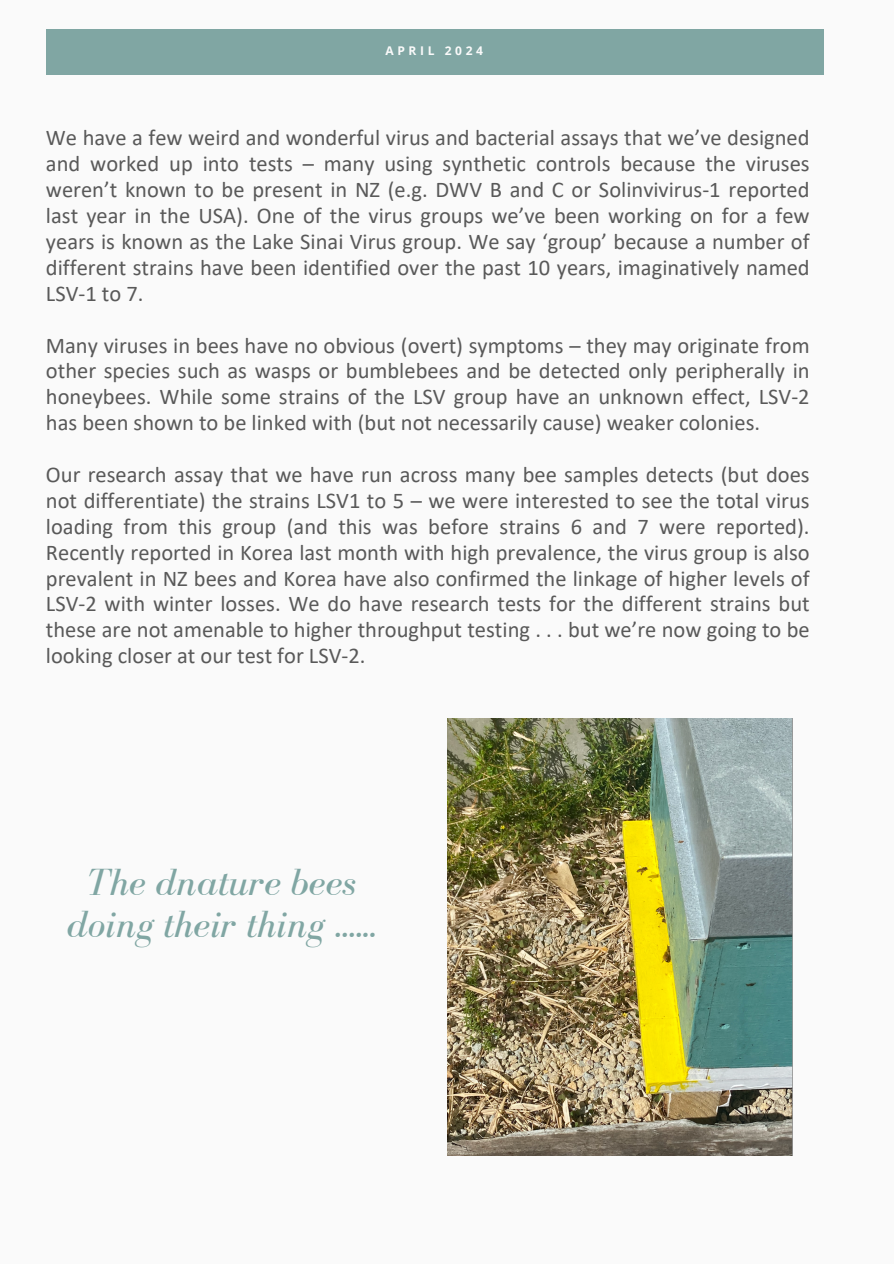
<style>
.page{position:relative;width:894px;height:1264px;background:#fff}
.page>*{position:absolute;margin:0;border:0;box-sizing:border-box;transform-origin:0 0}
.t1{font:italic 39px/42.8px "Bodoni FLF";color:#80a6a3;text-align:center}
.t2{font:22.5px/25.8px "Calibri";color:#595959;text-align:justify}
.t3{font:700 12px "Open Sans";letter-spacing:.3em;color:#fafafa}
</style>
<div class="page">
<div style="left:0;top:0;width:893px;height:1263px;background:#fafafa"></div>
<div style="left:46px;top:30px;width:776px;height:45px;background:#80a6a3"></div>
<img style="left:447px;top:718px;width:345px;height:437px">
<p class="t3" style="left:385px;top:43px;width:99px">APRIL 2024</p>
<h2 class="t2" style="left:46px;top:127px;width:765px">We have a few weird and wonderful virus and bacterial assays that we’ve designed and worked up into tests – many using synthetic controls because the viruses weren’t known to be present in NZ (e.g. DWV B and C or Solinvivirus-1 reported last year in the USA). One of the virus groups we’ve been working on for a few years is known as the Lake Sinai Virus group. We say ‘group’ because a number of different strains have been identified over the past 10 years, imaginatively named LSV-1 to 7.</h2>
<h2 class="t2" style="left:46px;top:334px;width:765px">Many viruses in bees have no obvious (overt) symptoms – they may originate from other species such as wasps or bumblebees and be detected only peripherally in honeybees. While some strains of the LSV group have an unknown effect, LSV-2 has been shown to be linked with (but not necessarily cause) weaker colonies.</h2>
<h1 class="t2" style="left:46px;top:463px;width:765px">Our research assay that we have run across many bee samples detects (but does not differentiate) the strains LSV1 to 5 – we were interested to see the total virus loading from this group (and this was before strains 6 and 7 were reported).<br>Recently reported in Korea last month with high prevalence, the virus group is also prevalent in NZ bees and Korea have also confirmed the linkage of higher levels of LSV-2 with winter losses. We do have research tests for the different strains but these are not amenable to higher throughput testing . . . but we’re now going to be looking closer at our test for LSV-2.</h1>
<p class="t1" style="left:67px;top:860px;width:310px">The dnature bees doing their thing ......</p>
</div>
